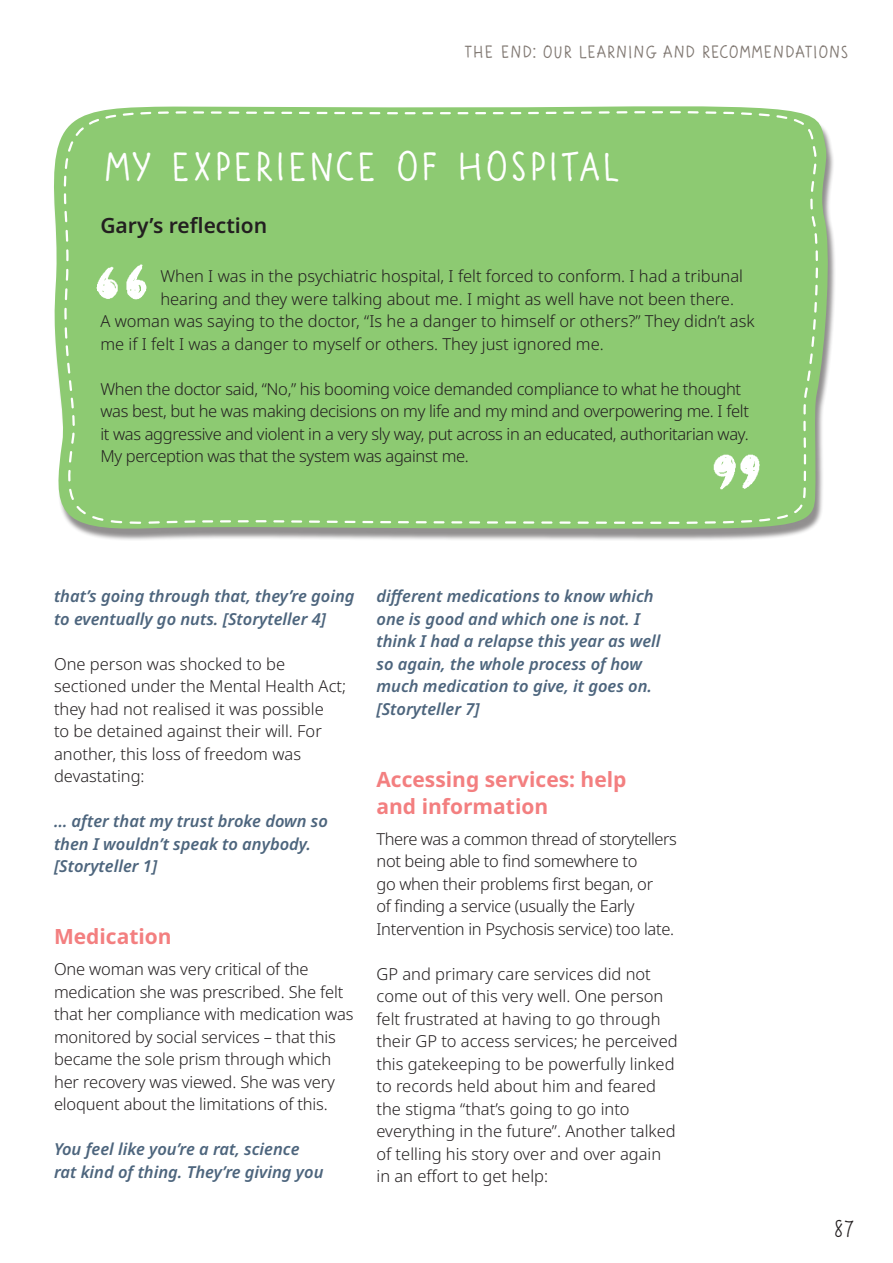
<style>
.page{position:relative;width:893px;height:1263px;background:#fff}
.page>*{position:absolute;margin:0;border:0;box-sizing:border-box;transform-origin:0 0}
.t1{font:34.5px "Scandiebox Four";letter-spacing:-.235em;color:#fff}
.t2{font:22.5px "Scandiebox One";color:#231f20}
.t3{font:700 21px/27px "Noto Sans";color:#f37f80}
.t4{font:600 21px "Noto Sans";color:#231f20}
.t5{font:300 16.5px/22.5px "Noto Sans";letter-spacing:-.01em;color:#231f20}
.t6{font:italic 600 16.5px/22.5px "Noto Sans";color:#4d657d}
.t7{font:15px "Scandiebox Four";letter-spacing:-.26em;color:#817973}
</style>
<div class="page">
<div style="left:54px;top:110px;width:783px;height:432px;background:#231f20;opacity:.5"></div>
<svg style="left:54px;top:106px;width:780px;height:428px"></svg>
<svg style="left:504px;top:525px;width:302px;height:2px"></svg>
<svg style="left:818px;top:227px;width:1px;height:156px"></svg>
<div style="left:63px;top:110px;width:755px;height:415px;background:#8dca72"></div>
<p class="t7" style="left:463px;top:40px;width:389px">THE END: OUR LEARNING AND RECOMMENDATIONS</p>
<h1 class="t1" style="left:100px;top:138px;width:525px">MY EXPERIENCE OF HOSPITAL</h1>
<p class="t4" style="left:100px;top:210px;width:168px">Gary’s reflection</p>
<p class="t5" style="left:160px;top:265px;width:584px">When I was in the psychiatric hospital, I felt forced to conform. I had a tribunal</p>
<p class="t5" style="left:160px;top:288px;width:575px">hearing and they were talking about me. I might as well have not been there.</p>
<p class="t5" style="left:100px;top:310px;width:656px">A woman was saying to the doctor, “Is he a danger to himself or others?” They didn’t ask</p>
<p class="t5" style="left:100px;top:333px;width:505px">me if I felt I was a danger to myself or others. They just ignored me.</p>
<p class="t5" style="left:100px;top:378px;width:650px">When the doctor said, “No,” his booming voice demanded compliance to what he thought was best, but he was making decisions on my life and my mind and overpowering me. I felt it was aggressive and violent in a very sly way, put across in an educated, authoritarian way.<br>My perception was that the system was against me.</p>
<p class="t6" style="left:54px;top:585px;width:302px">that’s going through that, they’re going to eventually go nuts. [Storyteller 4]</p>
<p class="t5" style="left:54px;top:653px;width:294px">One person was shocked to be sectioned under the Mental Health Act; they had not realised it was possible<br>to be detained against their will. For another, this loss of freedom was devastating:</p>
<p class="t6" style="left:54px;top:810px;width:275px">… after that my trust broke down so then I wouldn’t speak to anybody. [Storyteller 1]</p>
<p class="t3" style="left:54px;top:923px;width:119px">Medication</p>
<p class="t5" style="left:54px;top:958px;width:301px">One woman was very critical of the medication she was prescribed. She felt that her compliance with medication was monitored by social services – that this became the sole prism through which her recovery was viewed. She was very eloquent about the limitations of this.</p>
<p class="t6" style="left:54px;top:1138px;width:271px">You feel like you’re a rat, science rat kind of thing. They’re giving you</p>
<p class="t6" style="left:376px;top:585px;width:285px">different medications to know which one is good and which one is not. I think I had a relapse this year as well so again, the whole process of how much medication to give, it goes on. [Storyteller 7]</p>
<p class="t3" style="left:376px;top:766px;width:252px">Accessing services: help and information</p>
<p class="t5" style="left:376px;top:828px;width:302px">There was a common thread of storytellers not being able to find somewhere to<br>go when their problems first began, or<br>of finding a service (usually the Early Intervention in Psychosis service) too late.</p>
<p class="t5" style="left:376px;top:963px;width:303px">GP and primary care services did not come out of this very well. One person felt frustrated at having to go through their GP to access services; he perceived this gatekeeping to be powerfully linked to records held about him and feared the stigma “that’s going to go into everything in the future”. Another talked of telling his story over and over again in an effort to get help:</p>
<h2 class="t2" style="left:834px;top:1217px;width:23px">87</h2>
</div>
